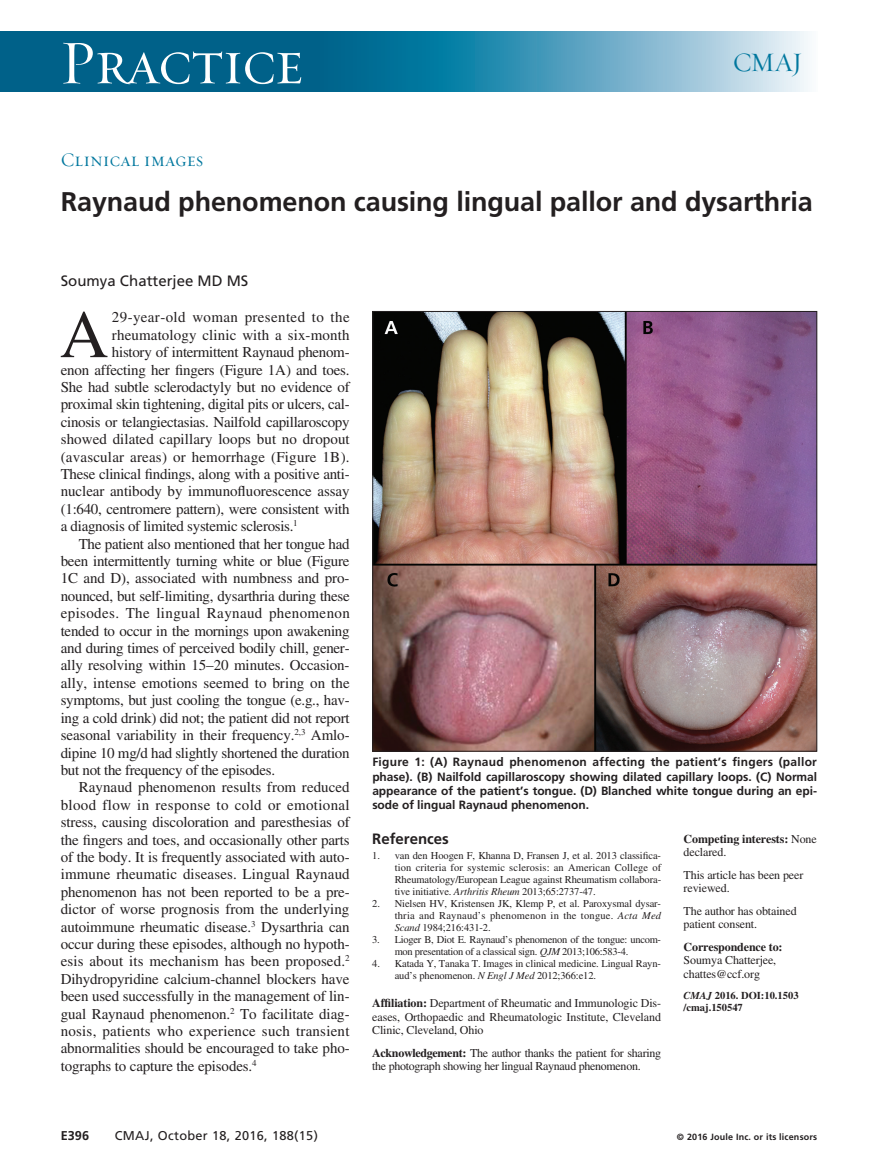
<style>
.page{position:relative;width:878px;height:1175px;background:#fff}
.page>*{position:absolute;margin:0;border:0;box-sizing:border-box;transform-origin:0 0}
.t1{font:67.5px "Times LT Std";color:#231f20}
.t2{font:63px "Requiem Display HTF Small Caps";letter-spacing:-.03em;color:#fff}
.t3{font:700 27px "Frutiger LT Std";letter-spacing:-.005em;color:#231f20}
.t4{font:27px "Requiem Display HTF Roman";color:#00779e}
.t5{font:19.5px "Requiem Display HTF Small Caps";color:#00779e}
.t6{font:15px "Times LT Std";letter-spacing:-.01em;color:#231f20}
.t7{font:15px "Times LT Std";letter-spacing:.015em;color:#231f20}
.t8{font:15px "Times LT Std";letter-spacing:.01em;color:#231f20}
.t9{font:15px "Times LT Std";letter-spacing:.025em;color:#231f20}
.t10{font:15px "Times LT Std";letter-spacing:.02em;color:#231f20}
.t11{font:15px "Frutiger LT Std";color:#231f20}
.t12{font:700 15px "Frutiger LT Std";color:#231f20}
.t13{font:12.75px "Frutiger LT Std";letter-spacing:.025em;color:#231f20}
.t14{font:700 12.75px "Frutiger LT Std";color:#231f20}
.t15{font:12px/13.5px "Times LT Std";letter-spacing:-.01em;color:#231f20}
.t16{font:700 12px/14.2px "Frutiger LT Std";letter-spacing:-.005em;color:#231f20;text-align:justify}
.t17{font:700 12px/13.5px "Times LT Std";letter-spacing:-.01em;color:#231f20}
.t18{font:10.5px/12px "Times LT Std";letter-spacing:-.01em;color:#231f20;text-align:justify}
.t19{font:700 10.5px/12px "Times LT Std";color:#231f20}
.t20{font:700 9px "Frutiger LT Std";letter-spacing:.02em;color:#231f20}
.s1{font-style:italic}
.s2{font-weight:700}
.s3{font-weight:400}
</style>
<div class="page">
<div style="left:0;top:32px;width:350px;height:60px;background:#006189"></div>
<svg style="left:350px;top:32px;width:458px;height:60px;background:#5fa6c2"></svg>
<img style="left:374px;top:313px;width:441px;height:436px">
<h2 class="t2" style="left:59px;top:26px;width:246px">Practice</h2>
<h3 class="t4" style="left:733px;top:46px;width:71px">CMAJ</h3>
<h3 class="t5" style="left:61px;top:148px;width:144px">Clinical images</h3>
<h3 class="t3" style="left:61px;top:185px;width:753px">Raynaud phenomenon causing lingual pallor and dysarthria</h3>
<p class="t11" style="left:61px;top:272px;width:189px">Soumya Chatterjee MD MS</p>
<h1 class="t1" style="left:60px;top:296px;width:50px">A</h1>
<p class="t9" style="left:112px;top:309px;width:239px">29-year-old woman presented to the</p>
<p class="t8" style="left:112px;top:326px;width:239px">rheumatology clinic with a six-month</p>
<p class="t6" style="left:112px;top:344px;width:239px">history of intermittent Raynaud phenom-</p>
<p class="t6" style="left:61px;top:361px;width:290px">enon affecting her fingers (Figure 1A) and toes.</p>
<p class="t6" style="left:61px;top:378px;width:290px">She had subtle sclerodactyly but no evidence of</p>
<p class="t6" style="left:61px;top:396px;width:290px">proximal skin tightening, digital pits or ulcers, cal-</p>
<p class="t6" style="left:61px;top:413px;width:290px">cinosis or telangiectasias. Nailfold capillaroscopy</p>
<p class="t6" style="left:61px;top:431px;width:290px">showed dilated capillary loops but no dropout</p>
<p class="t7" style="left:61px;top:448px;width:290px">(avascular areas) or hemorrhage (Figure 1B).</p>
<p class="t6" style="left:61px;top:465px;width:290px">These clinical findings, along with a positive anti-</p>
<p class="t6" style="left:61px;top:483px;width:290px">nuclear antibody by immunofluorescence assay</p>
<p class="t6" style="left:61px;top:500px;width:290px">(1:640, centromere pattern), were consistent with</p>
<p class="t6" style="left:61px;top:518px;width:238px">a diagnosis of limited systemic sclerosis.<sup>1</sup></p>
<p class="t6" style="left:79px;top:535px;width:272px">The patient also mentioned that her tongue had</p>
<p class="t6" style="left:61px;top:552px;width:290px">been intermittently turning white or blue (Figure</p>
<p class="t6" style="left:61px;top:570px;width:290px">1C and D), associated with numbness and pro-</p>
<p class="t6" style="left:61px;top:587px;width:290px">nounced, but self-limiting, dysarthria during these</p>
<p class="t9" style="left:61px;top:605px;width:290px">episodes. The lingual Raynaud phenomenon</p>
<p class="t6" style="left:61px;top:622px;width:290px">tended to occur in the mornings upon awakening</p>
<p class="t6" style="left:61px;top:639px;width:290px">and during times of perceived bodily chill, gener-</p>
<p class="t6" style="left:61px;top:657px;width:290px">ally resolving within 15–20 minutes. Occasion-</p>
<p class="t6" style="left:61px;top:674px;width:290px">ally, intense emotions seemed to bring on the</p>
<p class="t6" style="left:61px;top:692px;width:290px">symptoms, but just cooling the tongue (e.g., hav-</p>
<p class="t6" style="left:61px;top:709px;width:290px">ing a cold drink) did not; the patient did not report</p>
<p class="t6" style="left:61px;top:726px;width:290px">seasonal variability in their frequency.<sup>2,3</sup> Amlo-</p>
<p class="t6" style="left:61px;top:744px;width:290px">dipine 10 mg/d had slightly shortened the duration</p>
<p class="t6" style="left:61px;top:761px;width:216px">but not the frequency of the episodes.</p>
<p class="t6" style="left:79px;top:779px;width:272px">Raynaud phenomenon results from reduced</p>
<p class="t10" style="left:61px;top:796px;width:290px">blood flow in response to cold or emotional</p>
<p class="t6" style="left:61px;top:813px;width:290px">stress, causing discoloration and paresthesias of</p>
<p class="t6" style="left:61px;top:831px;width:290px">the fingers and toes, and occasionally other parts</p>
<p class="t6" style="left:61px;top:848px;width:290px">of the body. It is frequently associated with auto-</p>
<p class="t6" style="left:61px;top:866px;width:290px">immune rheumatic diseases. Lingual Raynaud</p>
<p class="t6" style="left:61px;top:883px;width:290px">phenomenon has not been reported to be a pre-</p>
<p class="t6" style="left:61px;top:900px;width:290px">dictor of worse prognosis from the underlying</p>
<p class="t6" style="left:61px;top:918px;width:290px">autoimmune rheumatic disease.<sup>3</sup> Dysarthria can</p>
<p class="t6" style="left:61px;top:935px;width:290px">occur during these episodes, although no hypoth-</p>
<p class="t8" style="left:61px;top:953px;width:290px">esis about its mechanism has been proposed.<sup>2</sup></p>
<p class="t6" style="left:61px;top:970px;width:290px">Dihydropyridine calcium-channel blockers have</p>
<p class="t6" style="left:61px;top:987px;width:290px">been used successfully in the management of lin-</p>
<p class="t6" style="left:61px;top:1005px;width:290px">gual Raynaud phenomenon.<sup>2</sup> To facilitate diag-</p>
<p class="t7" style="left:61px;top:1022px;width:290px">nosis, patients who experience such transient</p>
<p class="t6" style="left:61px;top:1040px;width:290px">abnormalities should be encouraged to take pho-</p>
<p class="t6" style="left:61px;top:1057px;width:197px">tographs to capture the episodes.<sup>4</sup></p>
<p class="t16" style="left:372px;top:755px;width:446px">Figure 1: (A) Raynaud phenomenon affecting the patient’s fingers (pallor phase). (B) Nailfold capillaroscopy showing dilated capillary loops. (C) Normal appearance of the patient’s tongue. (D) Blanched white tongue during an epi&shy;sode of lingual Raynaud phenomenon.</p>
<p class="t12" style="left:372px;top:829px;width:78px">References</p>
<p class="t18" style="left:395px;top:849px;width:268px;text-indent:-23px">1. van den Hoogen F, Khanna D, Fransen J, et al. 2013 classifica&shy;tion criteria for systemic sclerosis: an American College of Rheumatology/European League against Rheumatism collabora&shy;tive initiative. <span class="s1">Arthritis Rheum</span> 2013;65:2737-47.</p>
<p class="t18" style="left:395px;top:897px;width:268px;text-indent:-22px">2. Nielsen HV, Kristensen JK, Klemp P, et al. Paroxysmal dysar&shy;thria and Raynaud’s phenomenon in the tongue. <span class="s1">Acta Med Scand</span> 1984;216:431-2.</p>
<p class="t18" style="left:395px;top:933px;width:268px;text-indent:-23px">3. Lioger B, Diot E. Raynaud’s phenomenon of the tongue: uncom&shy;mon presentation of a classical sign. <span class="s1">QJM</span> 2013;106:583-4.</p>
<p class="t18" style="left:395px;top:957px;width:268px;text-indent:-22px">4. Katada Y, Tanaka T. Images in clinical medicine. Lingual Rayn&shy;aud’s phenomenon. <span class="s1">N Engl J Med</span> 2012;366:e12.</p>
<p class="t15" style="left:372px;top:996px;width:290px;text-align:justify"><span class="s2">Affiliation:</span> Department of Rheumatic and Immunologic Dis&shy;eases, Orthopaedic and Rheumatologic Institute, Cleveland Clinic, Cleveland, Ohio</p>
<p class="t15" style="left:372px;top:1046px;width:290px"><span class="s2">Acknowledgement:</span> The author thanks the patient for sharing the photograph showing her lingual Raynaud phenomenon.</p>
<p class="t17" style="left:683px;top:831px;width:135px">Competing interests: <span class="s3">None declared.</span></p>
<p class="t15" style="left:683px;top:867px;width:121px">This article has been peer reviewed.</p>
<p class="t15" style="left:683px;top:903px;width:115px">The author has obtained patient consent.</p>
<p class="t17" style="left:683px;top:939px;width:100px">Correspondence to:</p>
<p class="t15" style="left:683px;top:953px;width:94px">Soumya Chatterjee, chattes@ccf.org</p>
<p class="t19" style="left:683px;top:988px;width:116px"><span class="s1">CMAJ</span> 2016. DOI:10.1503 /cmaj.150547</p>
<p class="t14" style="left:61px;top:1127px;width:30px">E396</p>
<p class="t13" style="left:115px;top:1127px;width:205px">CMAJ, October 18, 2016, 188(15)</p>
<p class="t20" style="left:677px;top:1131px;width:142px">© 2016 Joule Inc. or its licensors</p>
</div>
